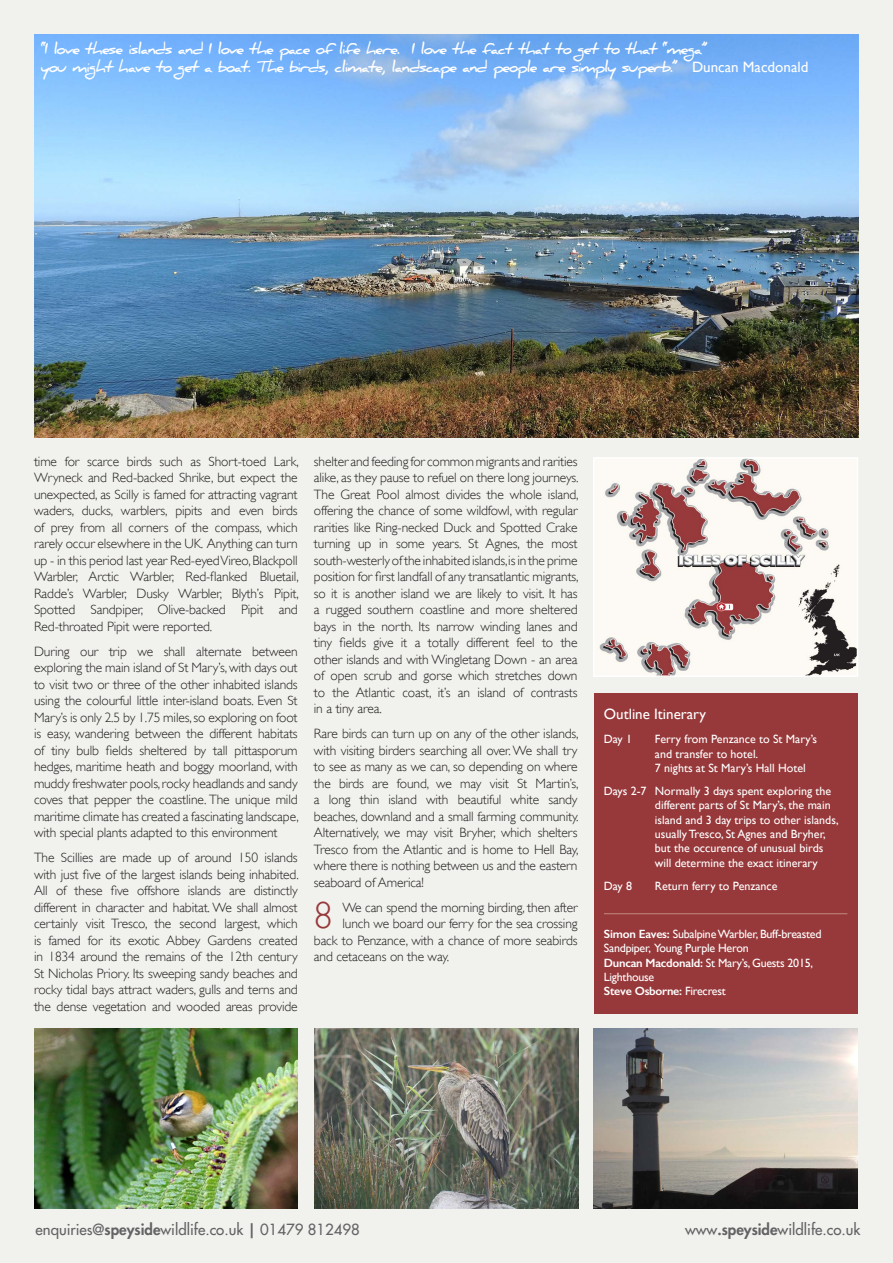
<style>
.page{position:relative;width:893px;height:1263px;background:#f1f1ed}
.page>*{position:absolute;margin:0;border:0;box-sizing:border-box;transform-origin:0 0}
.t1{font:300 37.65px "Gill Sans";color:#97383a}
.t2{font:700 15px/18px "Daniel";letter-spacing:-.07em;color:#fff}
.t3{font:500 15px "Futura Std";color:#636366}
.t4{font:15px "Gill Sans";color:#fff}
.t5{font:300 13.5px/16.5px "Gill Sans";letter-spacing:-.01em;color:#231f20;text-align:justify}
.t6{font:12px/14.4px "Gill Sans";color:#fff}
.t7{font:12px/14.4px "Gill Sans";letter-spacing:-.02em;color:#fff}
.s1{font-family:"Gill Sans";font-weight:400}
.s2{font-weight:600}
.s3{font-style:inherit}
.s4{font-weight:800}
</style>
<div class="page">
<img style="left:34px;top:34px;width:825px;height:404px">
<img style="left:596px;top:460px;width:259px;height:214px">
<div style="left:593px;top:457px;width:265px;height:220px;border:2px solid #fff"></div>
<div style="left:594px;top:693px;width:263px;height:320px;background:#97383a"></div>
<hr style="left:604px;top:913px;width:243px;height:1px;background:#c18c83">
<img style="left:34px;top:1029px;width:264px;height:179px">
<img style="left:315px;top:1029px;width:263px;height:180px">
<img style="left:594px;top:1029px;width:263px;height:180px">
<p class="t2" style="left:41px;top:40px;width:769px">“I love these islands and I love the pace of life here. I love the fact that to get to that “mega”<br>you might have to get a boat. The birds, climate, landscape and people are simply superb.” <span class="s1">Duncan Macdonald</span></p>
<p class="t5" style="left:34px;top:453px;width:266px">time for scarce birds such as Short-toed Lark, Wryneck and Red-backed Shrike, but expect the unexpected, as Scilly is famed for attracting vagrant waders, ducks, warblers, pipits and even birds of prey from all corners of the compass, which rarely occur elsewhere in the UK. Anything can turn up - in this period last year Red-eyed Vireo, Blackpoll Warbler, Arctic Warbler, Red-flanked Bluetail, Radde’s Warbler, Dusky Warbler, Blyth’s Pipit, Spotted Sandpiper, Olive-backed Pipit and Red-throated Pipit were reported.</p>
<p class="t5" style="left:34px;top:643px;width:266px">During our trip we shall alternate between exploring the main island of St Mary’s, with days out to visit two or three of the other inhabited islands using the colourful little inter-island boats. Even St Mary’s is only 2.5 by 1.75 miles, so exploring on foot is easy, wandering between the different habitats of tiny bulb fields sheltered by tall pittasporum hedges, maritime heath and boggy moorland, with muddy freshwater pools, rocky headlands and sandy coves that pepper the coastline. The unique mild maritime climate has created a fascinating landscape, with special plants adapted to this environment</p>
<p class="t5" style="left:34px;top:850px;width:266px">The Scillies are made up of around 150 islands with just five of the largest islands being inhabited.<br>All of these five offshore islands are distinctly different in character and habitat. We shall almost certainly visit Tresco, the second largest, which is famed for its exotic Abbey Gardens created in 1834 around the remains of the 12th century St Nicholas Priory. Its sweeping sandy beaches and rocky tidal bays attract waders, gulls and terns and the dense vegetation and wooded areas provide</p>
<p class="t5" style="left:314px;top:453px;width:266px">shelter and feeding for common migrants and rarities alike, as they pause to refuel on there long journeys.<br>The Great Pool almost divides the whole island, offering the chance of some wildfowl, with regular rarities like Ring-necked Duck and Spotted Crake turning up in some years. St Agnes, the most south-westerly of the inhabited islands,is in the prime position for first landfall of any transatlantic migrants, so it is another island we are likely to visit. It has a rugged southern coastline and more sheltered bays in the north. Its narrow winding lanes and tiny fields give it a totally different feel to the other islands and with Wingletang Down - an area of open scrub and gorse which stretches down to the Atlantic coast, it’s an island of contrasts in a tiny area.</p>
<p class="t5" style="left:314px;top:726px;width:266px">Rare birds can turn up on any of the other islands, with visiting birders searching all over. We shall try to see as many as we can, so depending on where the birds are found, we may visit St Martin’s, a long thin island with beautiful white sandy beaches, downland and a small farming community.<br>Alternatively, we may visit Bryher, which shelters Tresco from the Atlantic and is home to Hell Bay, where there is nothing between us and the eastern seaboard of America!</p>
<p class="t1" style="left:314px;top:894px;width:20px">8</p>
<p class="t5" style="left:342px;top:899px;width:237px">We can spend the morning birding, then after</p>
<p class="t5" style="left:342px;top:916px;width:237px">lunch we board our ferry for the sea crossing</p>
<p class="t5" style="left:314px;top:932px;width:265px">back to Penzance, with a chance of more seabirds</p>
<p class="t5" style="left:314px;top:949px;width:137px">and cetaceans on the way.</p>
<p class="t4" style="left:604px;top:705px;width:104px">Outline Itinerary</p>
<p class="t6" style="left:604px;top:732px;width:30px">Day 1</p>
<p class="t6" style="left:655px;top:732px;width:164px">Ferry from Penzance to St Mary’s and transfer to hotel.<br>7 nights at St Mary’s Hall Hotel</p>
<p class="t6" style="left:655px;top:783px;width:185px;text-indent:-51px">Days 2-7 Normally 3 days spent exploring the different parts of St Mary’s, the main island and 3 day trips to other islands, usually Tresco, St Agnes and Bryher, but the occurence of unusual birds will determine the exact itinerary</p>
<p class="t6" style="left:604px;top:878px;width:30px">Day 8</p>
<p class="t6" style="left:655px;top:878px;width:124px">Return ferry to Penzance</p>
<p class="t7" style="left:604px;top:927px;width:219px"><span class="s2">Simon Eaves:</span> <span class="s3">Subalpine Warbler,</span> Buff-breasted<br>Sandpiper, Young Purple Heron<br><span class="s2">Duncan Macdonald:</span> St Mary’s, Guests 2015,<br>Lighthouse<br><span class="s2">Steve Osborne:</span> Firecrest</p>
<p class="t3" style="left:36px;top:1220px;width:326px">enquiries@<span class="s4">speyside</span>wildlife.co.uk <span class="s4">|</span> 01479 812498</p>
<p class="t3" style="left:685px;top:1220px;width:177px">www<span class="s4">.speyside</span>wildlife.co.uk</p>
</div>
